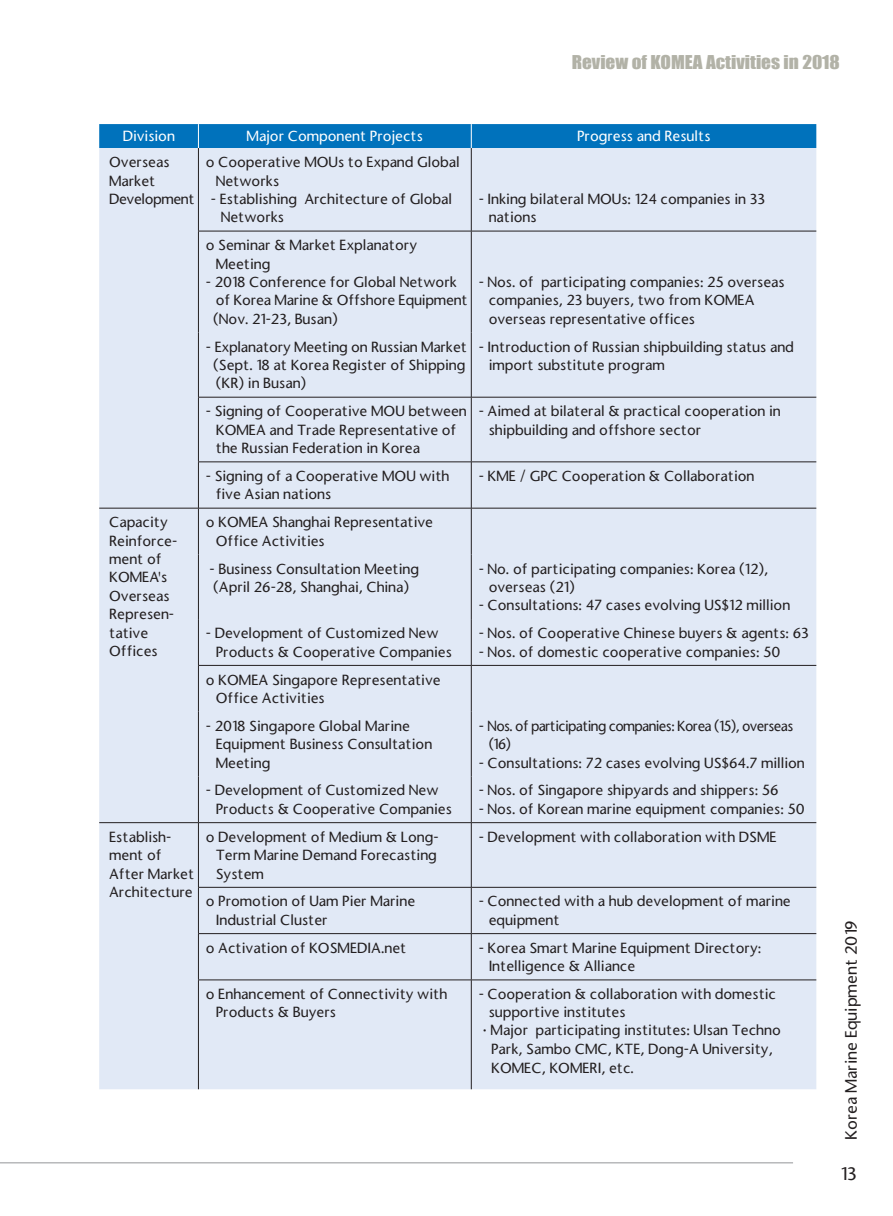
<style>
.page{position:relative;width:893px;height:1216px;background:#fff}
.page>*{position:absolute;margin:0;border:0;box-sizing:border-box;transform-origin:0 0}
.정규{font:17.5px "Impact";color:#b2b2a7;scale:1.1 1}
.t1{font:500 17.5px "Stone Sans";color:#231f20}
.t2{font:500 15.75px "Stone Sans";color:#231f20}
.정규-2{font:500 14px/18.4px "Stone Sans";color:#231f20}
.정규-3{font:500 14px/18.4px "Stone Sans";letter-spacing:-.04em;color:#231f20}
.정규-4{font:500 14px "Stone Sans";color:#fff}
.s1{font-family:"Nanum Gothic";font-weight:700}
</style>
<div class="page">
<hr style="left:0;top:1162px;width:793px;height:1px;background:#939598">
<div style="left:99px;top:148px;width:717px;height:941px;background:#e1e9f6"></div>
<hr style="left:198px;top:148px;width:1px;height:83px;background:#231f20">
<hr style="left:471px;top:148px;width:1px;height:83px;background:#231f20">
<hr style="left:198px;top:231px;width:1px;height:101px;background:#231f20">
<hr style="left:471px;top:231px;width:1px;height:101px;background:#231f20">
<hr style="left:198px;top:332px;width:1px;height:65px;background:#231f20">
<hr style="left:471px;top:332px;width:1px;height:65px;background:#231f20">
<hr style="left:198px;top:397px;width:1px;height:64px;background:#231f20">
<hr style="left:471px;top:397px;width:1px;height:64px;background:#231f20">
<hr style="left:198px;top:462px;width:1px;height:46px;background:#231f20">
<hr style="left:471px;top:462px;width:1px;height:46px;background:#231f20">
<hr style="left:198px;top:508px;width:1px;height:46px;background:#231f20">
<hr style="left:471px;top:508px;width:1px;height:46px;background:#231f20">
<hr style="left:198px;top:554px;width:1px;height:65px;background:#231f20">
<hr style="left:471px;top:554px;width:1px;height:65px;background:#231f20">
<hr style="left:198px;top:619px;width:1px;height:46px;background:#231f20">
<hr style="left:471px;top:619px;width:1px;height:46px;background:#231f20">
<hr style="left:198px;top:665px;width:1px;height:46px;background:#231f20">
<hr style="left:471px;top:665px;width:1px;height:46px;background:#231f20">
<hr style="left:198px;top:711px;width:1px;height:65px;background:#231f20">
<hr style="left:471px;top:711px;width:1px;height:65px;background:#231f20">
<hr style="left:198px;top:776px;width:1px;height:46px;background:#231f20">
<hr style="left:471px;top:776px;width:1px;height:46px;background:#231f20">
<hr style="left:198px;top:822px;width:1px;height:65px;background:#231f20">
<hr style="left:471px;top:822px;width:1px;height:65px;background:#231f20">
<hr style="left:198px;top:887px;width:1px;height:46px;background:#231f20">
<hr style="left:471px;top:887px;width:1px;height:46px;background:#231f20">
<hr style="left:198px;top:933px;width:1px;height:46px;background:#231f20">
<hr style="left:471px;top:933px;width:1px;height:46px;background:#231f20">
<hr style="left:198px;top:980px;width:1px;height:109px;background:#231f20">
<hr style="left:471px;top:980px;width:1px;height:109px;background:#231f20">
<div style="left:99px;top:124px;width:717px;height:24px;background:#0072bc"></div>
<hr style="left:198px;top:231px;width:273px;height:1px;background:#231f20">
<hr style="left:471px;top:231px;width:345px;height:1px;background:#231f20">
<hr style="left:198px;top:397px;width:273px;height:1px;background:#231f20">
<hr style="left:471px;top:397px;width:345px;height:1px;background:#231f20">
<hr style="left:198px;top:461px;width:273px;height:1px;background:#231f20">
<hr style="left:471px;top:461px;width:345px;height:1px;background:#231f20">
<hr style="left:99px;top:508px;width:99px;height:1px;background:#231f20">
<hr style="left:198px;top:508px;width:273px;height:1px;background:#231f20">
<hr style="left:471px;top:508px;width:345px;height:1px;background:#231f20">
<hr style="left:198px;top:665px;width:273px;height:1px;background:#231f20">
<hr style="left:471px;top:665px;width:345px;height:1px;background:#231f20">
<hr style="left:99px;top:822px;width:99px;height:1px;background:#231f20">
<hr style="left:198px;top:822px;width:273px;height:1px;background:#231f20">
<hr style="left:471px;top:822px;width:345px;height:1px;background:#231f20">
<hr style="left:198px;top:887px;width:273px;height:1px;background:#231f20">
<hr style="left:471px;top:887px;width:345px;height:1px;background:#231f20">
<hr style="left:198px;top:933px;width:273px;height:1px;background:#231f20">
<hr style="left:471px;top:933px;width:345px;height:1px;background:#231f20">
<hr style="left:198px;top:979px;width:273px;height:1px;background:#231f20">
<hr style="left:471px;top:979px;width:345px;height:1px;background:#231f20">
<p class="정규" style="left:572px;top:48px;width:245px">Review of KOMEA Activities in 2018</p>
<p class="정규-4" style="left:123px;top:127px;width:54px">Division</p>
<p class="정규-4" style="left:247px;top:127px;width:178px">Major Component Projects</p>
<p class="정규-4" style="left:577px;top:127px;width:135px">Progress and Results</p>
<p class="정규-2" style="left:109px;top:153px;width:87px">Overseas<br>Market<br>Development</p>
<p class="정규-2" style="left:216px;top:153px;width:245px;text-indent:-10px">o Cooperative MOUs to Expand Global<br>Networks</p>
<p class="정규-2" style="left:221px;top:190px;width:233px;text-indent:-10px">- Establishing Architecture of Global<br>Networks</p>
<p class="정규-2" style="left:489px;top:190px;width:278px;text-indent:-10px">- Inking bilateral MOUs: 124 companies in 33 nations</p>
<p class="정규-2" style="left:216px;top:236px;width:203px;text-indent:-10px">o Seminar &amp; Market Explanatory<br>Meeting</p>
<p class="정규-2" style="left:216px;top:273px;width:254px;text-indent:-10px">- 2018 Conference for Global Network of Korea Marine &amp; Offshore Equipment</p>
<p class="정규-2" style="left:213px;top:309px;width:126px">(Nov. 21-23, Busan)</p>
<p class="정규-2" style="left:489px;top:273px;width:298px;text-indent:-10px">- Nos. of participating companies: 25 overseas companies, 23 buyers, two from KOMEA overseas representative offices</p>
<p class="정규-2" style="left:206px;top:337px;width:262px">- Explanatory Meeting on Russian Market</p>
<p class="정규-2" style="left:213px;top:356px;width:254px">(Sept. 18 at Korea Register of Shipping (KR) in Busan)</p>
<p class="정규-2" style="left:489px;top:337px;width:307px;text-indent:-10px">- Introduction of Russian shipbuilding status and import substitute program</p>
<p class="정규-2" style="left:216px;top:402px;width:253px;text-indent:-10px">- Signing of Cooperative MOU between<br>KOMEA and Trade Representative of the Russian Federation in Korea</p>
<p class="정규-2" style="left:489px;top:402px;width:294px;text-indent:-10px">- Aimed at bilateral &amp; practical cooperation in shipbuilding and offshore sector</p>
<p class="정규-2" style="left:216px;top:467px;width:235px;text-indent:-10px">- Signing of a Cooperative MOU with five Asian nations</p>
<p class="정규-2" style="left:479px;top:467px;width:277px">- KME / GPC Cooperation &amp; Collaboration</p>
<p class="정규-2" style="left:109px;top:513px;width:70px">Capacity<br>Reinforce&shy;ment of<br>KOMEA's<br>Overseas<br>Represen&shy;tative<br>Offices</p>
<p class="정규-2" style="left:216px;top:513px;width:219px;text-indent:-10px">o KOMEA Shanghai Representative<br>Office Activities</p>
<p class="정규-2" style="left:489px;top:559px;width:281px;text-indent:-10px">- No. of participating companies: Korea (12), overseas (21)</p>
<p class="정규-2" style="left:479px;top:596px;width:313px">- Consultations: 47 cases evolving US$12 million</p>
<p class="정규-2" style="left:210px;top:559px;width:211px">- Business Consultation Meeting</p>
<p class="정규-2" style="left:213px;top:577px;width:197px">(April 26-28, Shanghai, China)</p>
<p class="정규-2" style="left:216px;top:624px;width:238px;text-indent:-10px">- Development of Customized New<br>Products &amp; Cooperative Companies</p>
<p class="정규-2" style="left:479px;top:624px;width:332px">- Nos. of Cooperative Chinese buyers &amp; agents: 63</p>
<p class="정규-2" style="left:479px;top:642px;width:303px">- Nos. of domestic cooperative companies: 50</p>
<p class="정규-2" style="left:216px;top:670px;width:226px;text-indent:-10px">o KOMEA Singapore Representative<br>Office Activities</p>
<p class="정규-2" style="left:216px;top:716px;width:218px;text-indent:-10px">- 2018 Singapore Global Marine<br>Equipment Business Consultation<br>Meeting</p>
<p class="정규-3" style="left:489px;top:716px;width:306px;text-indent:-10px">- Nos. of participating companies: Korea (15), overseas (16)</p>
<p class="정규-2" style="left:479px;top:753px;width:328px">- Consultations: 72 cases evolving US$64.7 million</p>
<p class="정규-2" style="left:216px;top:781px;width:238px;text-indent:-10px">- Development of Customized New<br>Products &amp; Cooperative Companies</p>
<p class="정규-2" style="left:479px;top:781px;width:301px">- Nos. of Singapore shipyards and shippers: 56</p>
<p class="정규-2" style="left:479px;top:799px;width:327px">- Nos. of Korean marine equipment companies: 50</p>
<p class="정규-2" style="left:109px;top:827px;width:87px">Establish&shy;ment of<br>After Market<br>Architecture</p>
<p class="정규-2" style="left:216px;top:827px;width:224px;text-indent:-10px">o Development of Medium &amp; Long-<br>Term Marine Demand Forecasting<br>System</p>
<p class="정규-2" style="left:479px;top:827px;width:299px">- Development with collaboration with DSME</p>
<p class="정규-2" style="left:216px;top:892px;width:201px;text-indent:-10px">o Promotion of Uam Pier Marine<br>Industrial Cluster</p>
<p class="정규-2" style="left:489px;top:892px;width:304px;text-indent:-10px">- Connected with a hub development of marine equipment</p>
<p class="정규-2" style="left:206px;top:938px;width:202px">o Activation of KOSMEDIA.net</p>
<p class="정규-2" style="left:489px;top:938px;width:274px;text-indent:-10px">- Korea Smart Marine Equipment Directory:<br>Intelligence &amp; Alliance</p>
<p class="정규-2" style="left:216px;top:984px;width:233px;text-indent:-10px">o Enhancement of Connectivity with<br>Products &amp; Buyers</p>
<p class="정규-2" style="left:489px;top:984px;width:289px;text-indent:-10px">- Cooperation &amp; collaboration with domestic supportive institutes</p>
<p class="정규-2" style="left:491px;top:1020px;width:291px;line-height:18.9px;text-indent:-8px"><span class="s1">·</span> Major participating institutes: Ulsan Techno<br>Park, Sambo CMC, KTE, Dong-A University,<br>KOMEC, KOMERI, etc.</p>
<p class="t2" style="left:841px;top:1139px;width:221px;rotate:-90deg">Korea Marine Equipment 2019</p>
<p class="t1" style="left:841px;top:1161px;width:18px">13</p>
</div>
